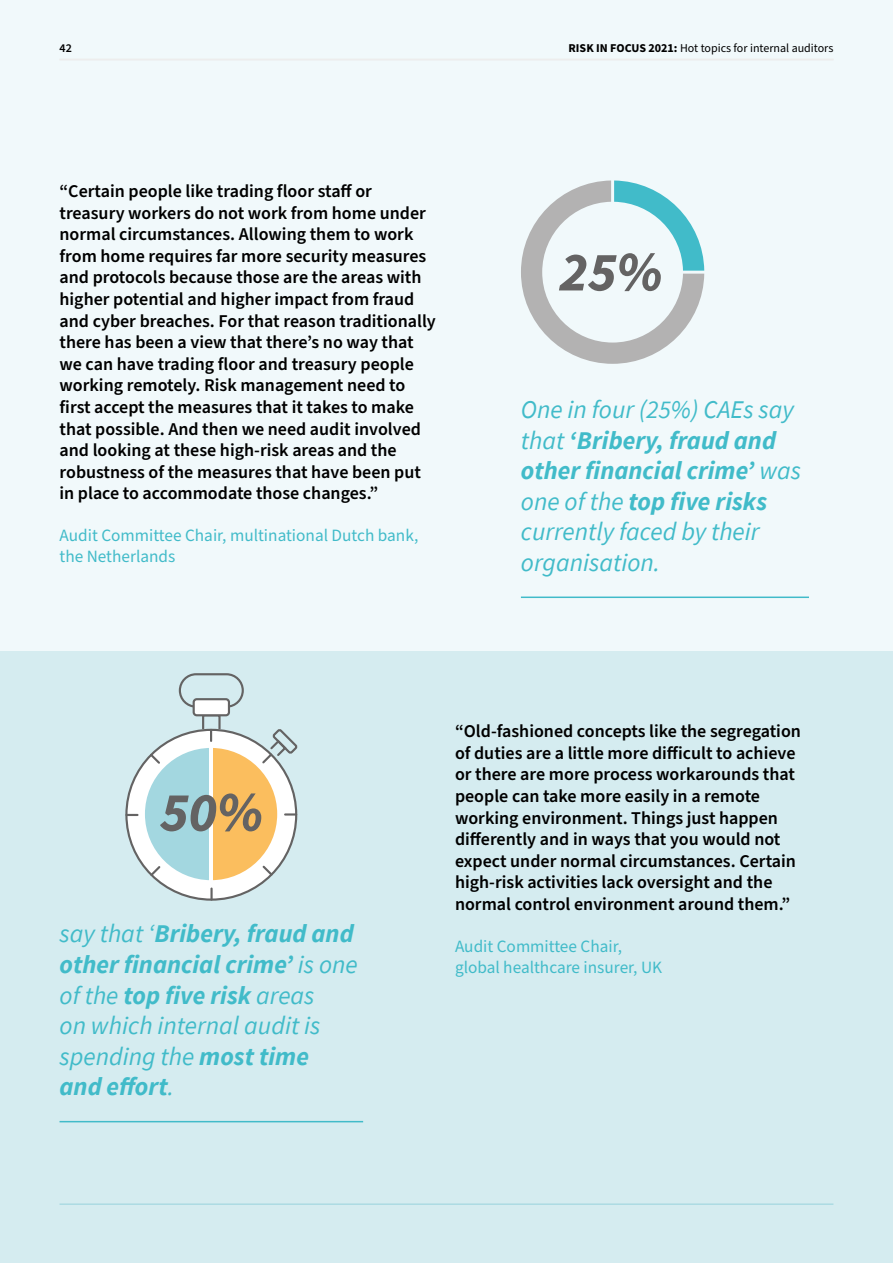
<style>
.page{position:relative;width:893px;height:1263px;background:#fff}
.page>*{position:absolute;margin:0;border:0;box-sizing:border-box;transform-origin:0 0}
.t1{font:italic 700 55.5px "Source Sans Pro";color:#646363}
.t2{font:italic 700 25.5px/30.6px "Source Sans Pro";color:#41bbc9}
.t3{font:italic 25.5px/30.6px "Source Sans Pro";color:#41bbc9}
.t4{font:600 18px/21.6px "Source Sans Pro";color:#000}
.t5{font:17.25px/20.7px "Source Sans Pro";color:#41bbc9}
.t6{font:12px "Source Sans Pro";color:#000}
.t7{font:600 12px "Source Sans Pro";color:#000}
.s1{font-weight:700}
.s2{font-weight:400}
</style>
<div class="page">
<div style="left:0;top:651px;width:893px;height:612px;background:#d5ecf0"></div>
<div style="left:0;top:0;width:893px;height:651px;background:#f1f9fb"></div>
<svg style="left:125px;top:673px;width:173px;height:228px"></svg>
<svg style="left:521px;top:180px;width:183px;height:184px"></svg>
<hr style="left:521px;top:596px;width:288px;height:2px;background:#41bbc9">
<hr style="left:60px;top:1121px;width:303px;height:1px;background:#41bbc9">
<hr style="left:60px;top:59px;width:773px;height:1px;background:#ededed">
<hr style="left:210px;top:745px;width:3px;height:138px;background:#fff">
<hr style="left:60px;top:1203px;width:773px;height:2px;background:#acdbe3">
<p class="t7" style="left:60px;top:40px;width:14px">42</p>
<p class="t6" style="left:568px;top:40px;width:266px"><span class="s1">RISK IN FOCUS 2021:</span> Hot topics for internal auditors</p>
<p class="t4" style="left:60px;top:181px;width:378px">“Certain people like trading floor staff or treasury workers do not work from home under normal circumstances. Allowing them to work from home requires far more security measures and protocols because those are the areas with higher potential and higher impact from fraud and cyber breaches. For that reason traditionally there has been a view that there’s no way that we can have trading floor and treasury people working remotely. Risk management need to first accept the measures that it takes to make that possible. And then we need audit involved and looking at these high-risk areas and the robustness of the measures that have been put in place to accommodate those changes.”</p>
<p class="t5" style="left:60px;top:526px;width:360px">Audit Committee Chair, multinational Dutch bank, the Netherlands</p>
<h1 class="t1" style="left:560px;top:234px;width:105px">25%</h1>
<h2 class="t3" style="left:521px;top:394px;width:282px">One in four (25%) CAEs say that <span class="s1">‘Bribery, fraud and other financial crime’</span> was one of the <span class="s1">top five risks </span>currently faced by their organisation.</h2>
<h1 class="t1" style="left:160px;top:774px;width:105px">50%</h1>
<h2 class="t2" style="left:60px;top:918px;width:300px"><span class="s2">say that ‘</span>Bribery, fraud and other financial crime’ <span class="s2">is one of the</span> top five risk <span class="s2">areas<br>on which internal audit is spending the</span> most time<br>and effort<span class="s2">.</span></h2>
<p class="t4" style="left:455px;top:721px;width:347px">“Old-fashioned concepts like the segregation of duties are a little more difficult to achieve or there are more process workarounds that people can take more easily in a remote working environment. Things just happen differently and in ways that you would not expect under normal circumstances. Certain high-risk activities lack oversight and the normal control environment around them.”</p>
<p class="t5" style="left:455px;top:936px;width:209px">Audit Committee Chair, global healthcare insurer, UK</p>
</div>
